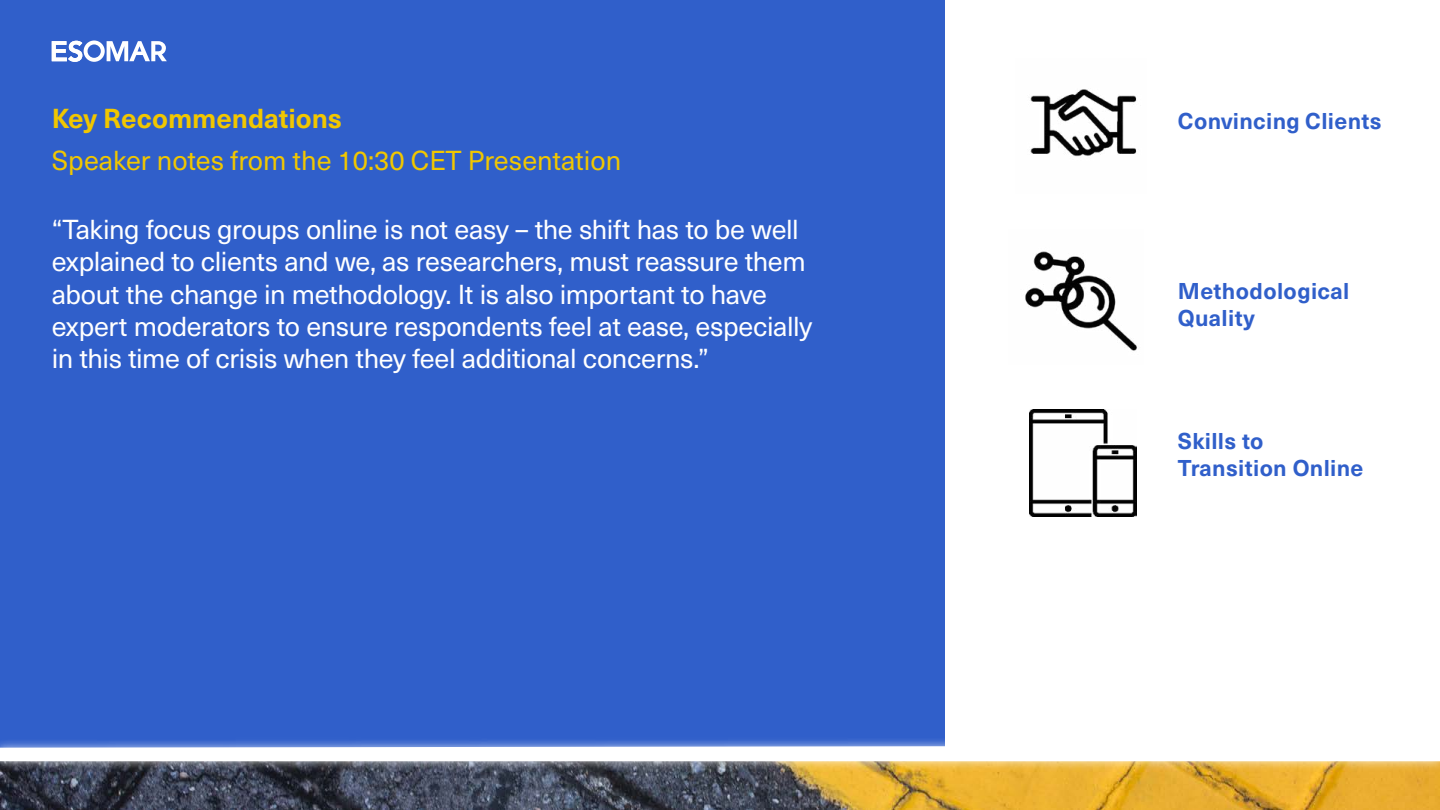
<style>
.page{position:relative;width:1440px;height:810px;background:#fff}
.page>*{position:absolute;margin:0;border:0;box-sizing:border-box;transform-origin:0 0}
.t1{font:27px/32.4px "Neue Haas Unica Pro";letter-spacing:-.015em;color:#fff}
.t2{font:27px "Neue Haas Unica Pro";color:#f1c700}
.t3{font:700 27px "Neue Haas Unica Pro";color:#f1c700}
.t4{font:700 22.5px/27px "Neue Haas Unica Pro";letter-spacing:.015em;color:#305fca}
</style>
<div class="page">
<div style="left:0;top:0;width:945px;height:810px;background:#305fca"></div>
<svg style="left:52px;top:40px;width:115px;height:22px"></svg>
<img style="left:1030px;top:89px;width:107px;height:68px">
<img style="left:1025px;top:251px;width:112px;height:100px">
<img style="left:1029px;top:410px;width:108px;height:107px">
<img style="left:0;top:772px;width:1440px;height:38px">
<div style="left:0;top:736px;width:1440px;height:36px;background:#fff;opacity:.75"></div>
<svg style="left:0;top:745px;width:1440px;height:16px"></svg>
<p class="t3" style="left:52px;top:102px;width:292px">Key Recommendations</p>
<p class="t2" style="left:52px;top:144px;width:571px">Speaker notes from the 10:30 CET Presentation</p>
<p class="t1" style="left:52px;top:214px;width:762px">“Taking focus groups online is not easy – the shift has to be well explained to clients and we, as researchers, must reassure them about the change in methodology. It is also important to have expert moderators to ensure respondents feel at ease, especially in this time of crisis when they feel additional concerns.”</p>
<p class="t4" style="left:1178px;top:108px;width:205px">Convincing Clients</p>
<p class="t4" style="left:1178px;top:278px;width:173px">Methodological<br>Quality</p>
<p class="t4" style="left:1178px;top:427px;width:187px">Skills to<br>Transition Online</p>
</div>
